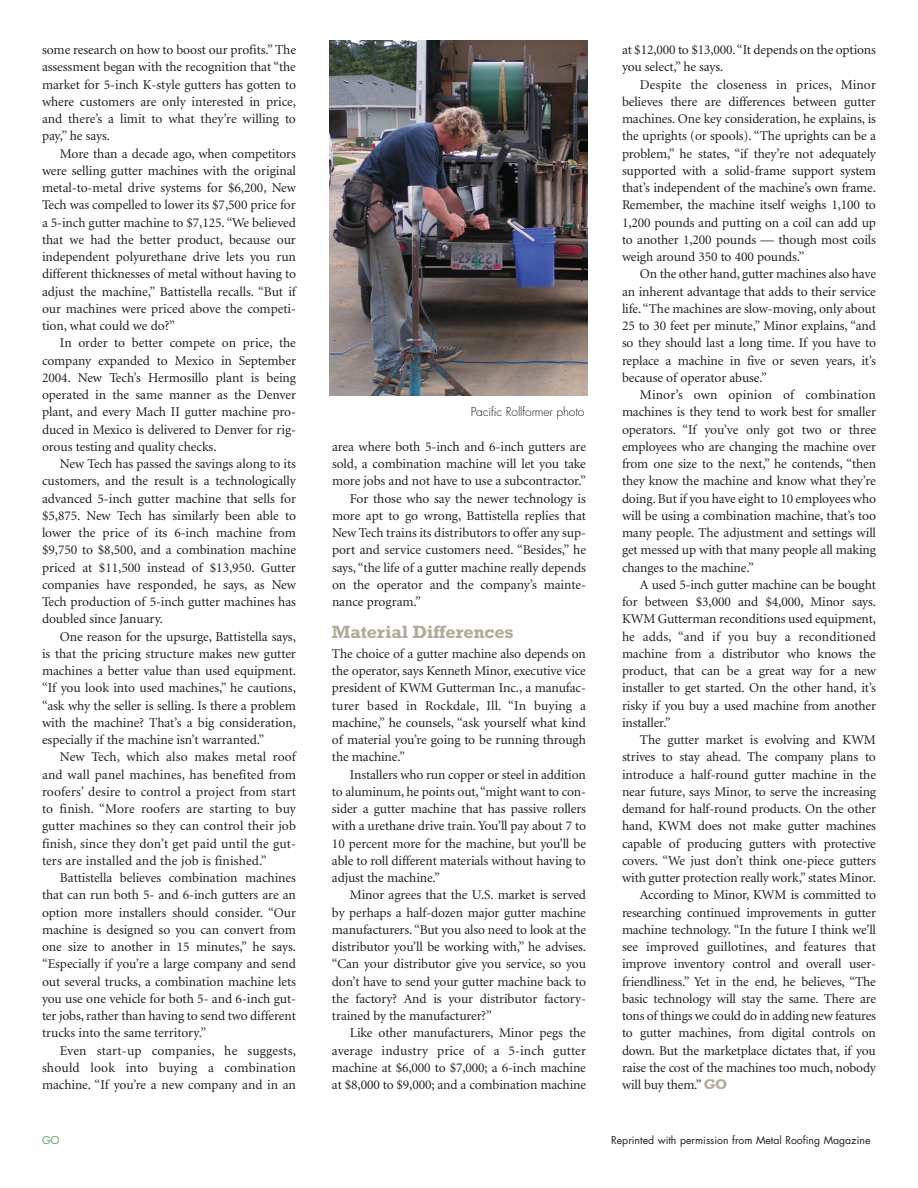
<style>
.page{position:relative;width:918px;height:1188px;background:#fff}
.page>*{position:absolute;margin:0;border:0;box-sizing:border-box;transform-origin:0 0}
.t1{font:700 18px "Rockwell";letter-spacing:-.01em;color:#b0aa97}
.t2{font:13.5px/17.2px "Minion";letter-spacing:-.01em;color:#231f20;text-align:justify}
.t3{font:300 12px "Futura";letter-spacing:-.015em;color:#231f20}
.t4{font:10.5px "Futura";color:#231f20}
.t5{font:10.5px "Futura";color:#5a9e62}
.s1{font-family:"Rockwell";font-weight:700;font-size:14.25px;color:#b0aa97}
</style>
<div class="page">
<img style="left:329px;top:40px;width:258px;height:356px">
<p class="t2" style="left:42px;top:42px;width:256px">some research on how to boost our profits.” The assessment began with the recognition that “the market for 5-inch K-style gutters has gotten to where customers are only interested in price, and there’s a limit to what they’re willing to pay,” he says.</p>
<p class="t2" style="left:42px;top:146px;width:256px;text-indent:18px">More than a decade ago, when competitors were selling gutter machines with the original metal-to-metal drive systems for $6,200, New Tech was compelled to lower its $7,500 price for a 5-inch gutter machine to $7,125. “We believed that we had the better product, because our independent polyurethane drive lets you run different thicknesses of metal without having to adjust the machine,” Battistella recalls. “But if our machines were priced above the competi&shy;tion, what could we do?”</p>
<p class="t2" style="left:42px;top:335px;width:256px;text-indent:18px">In order to better compete on price, the company expanded to Mexico in September 2004. New Tech’s Hermosillo plant is being operated in the same manner as the Denver plant, and every Mach II gutter machine pro&shy;duced in Mexico is delivered to Denver for rig&shy;orous testing and quality checks.</p>
<p class="t2" style="left:42px;top:456px;width:256px;text-indent:18px">New Tech has passed the savings along to its customers, and the result is a technologically advanced 5-inch gutter machine that sells for $5,875. New Tech has similarly been able to lower the price of its 6-inch machine from $9,750 to $8,500, and a combination machine priced at $11,500 instead of $13,950. Gutter companies have responded, he says, as New Tech production of 5-inch gutter machines has doubled since January.</p>
<p class="t2" style="left:42px;top:629px;width:256px;text-indent:18px">One reason for the upsurge, Battistella says, is that the pricing structure makes new gutter machines a better value than used equipment. “If you look into used machines,” he cautions, “ask why the seller is selling. Is there a problem with the machine? That’s a big consideration, especially if the machine isn’t warranted.”</p>
<p class="t2" style="left:42px;top:749px;width:256px;text-indent:18px">New Tech, which also makes metal roof and wall panel machines, has benefited from roofers’ desire to control a project from start to finish. “More roofers are starting to buy gutter machines so they can control their job finish, since they don’t get paid until the gut&shy;ters are installed and the job is finished.”</p>
<p class="t2" style="left:42px;top:870px;width:256px;text-indent:18px">Battistella believes combination machines that can run both 5- and 6-inch gutters are an option more installers should consider. “Our machine is designed so you can convert from one size to another in 15 minutes,” he says. “Especially if you’re a large company and send out several trucks, a combination machine lets you use one vehicle for both 5- and 6-inch gut&shy;ter jobs, rather than having to send two different trucks into the same territory.”</p>
<p class="t2" style="left:42px;top:1043px;width:256px;text-indent:18px">Even start-up companies, he suggests, should look into buying a combination machine. “If you’re a new company and in an</p>
<p class="t3" style="left:471px;top:406px;width:115px">Pacific Rollformer photo</p>
<p class="t2" style="left:332px;top:439px;width:256px">area where both 5-inch and 6-inch gutters are</p>
<p class="t2" style="left:332px;top:456px;width:255px">sold, a combination machine will let you take</p>
<p class="t2" style="left:332px;top:473px;width:255px">more jobs and not have to use a subcontractor.”</p>
<p class="t2" style="left:350px;top:491px;width:237px">For those who say the newer technology is</p>
<p class="t2" style="left:332px;top:508px;width:255px">more apt to go wrong, Battistella replies that</p>
<p class="t2" style="left:332px;top:525px;width:256px">New Tech trains its distributors to offer any sup-</p>
<p class="t2" style="left:332px;top:542px;width:256px">port and service customers need. “Besides,” he</p>
<p class="t2" style="left:332px;top:560px;width:255px">says, “the life of a gutter machine really depends</p>
<p class="t2" style="left:332px;top:577px;width:255px">on the operator and the company’s mainte-</p>
<p class="t2" style="left:332px;top:594px;width:91px">nance program.”</p>
<h1 class="t1" style="left:332px;top:625px;width:183px">Material Differences</h1>
<p class="t2" style="left:332px;top:646px;width:255px">The choice of a gutter machine also depends on the operator, says Kenneth Minor, executive vice president of KWM Gutterman Inc., a manufac&shy;turer based in Rockdale, Ill. “In buying a machine,” he counsels, “ask yourself what kind of material you’re going to be running through the machine.”</p>
<p class="t2" style="left:332px;top:767px;width:256px;text-indent:18px">Installers who run copper or steel in addition to aluminum, he points out,“might want to con&shy;sider a gutter machine that has passive rollers with a urethane drive train. You’ll pay about 7 to 10 percent more for the machine, but you’ll be able to roll different materials without having to adjust the machine.”</p>
<p class="t2" style="left:332px;top:887px;width:256px;text-indent:18px">Minor agrees that the U.S. market is served by perhaps a half-dozen major gutter machine manufacturers. “But you also need to look at the distributor you’ll be working with,” he advises. “Can your distributor give you service, so you don’t have to send your gutter machine back to the factory? And is your distributor factory&shy;trained by the manufacturer?”</p>
<p class="t2" style="left:332px;top:1025px;width:256px;text-indent:18px">Like other manufacturers, Minor pegs the average industry price of a 5-inch gutter machine at $6,000 to $7,000; a 6-inch machine at $8,000 to $9,000; and a combination machine</p>
<p class="t2" style="left:622px;top:42px;width:255px">at $12,000 to $13,000.“It depends on the options you select,” he says.</p>
<p class="t2" style="left:622px;top:77px;width:256px;text-indent:18px">Despite the closeness in prices, Minor believes there are differences between gutter machines. One key consideration, he explains, is the uprights (or spools). “The uprights can be a problem,” he states, “if they’re not adequately supported with a solid-frame support system that’s independent of the machine’s own frame.<br>Remember, the machine itself weighs 1,100 to 1,200 pounds and putting on a coil can add up to another 1,200 pounds — though most coils weigh around 350 to 400 pounds.”</p>
<p class="t2" style="left:622px;top:266px;width:256px;text-indent:18px">On the other hand, gutter machines also have an inherent advantage that adds to their service life. “The machines are slow-moving, only about 25 to 30 feet per minute,” Minor explains, “and so they should last a long time. If you have to replace a machine in five or seven years, it’s because of operator abuse.”</p>
<p class="t2" style="left:622px;top:387px;width:256px;text-indent:18px">Minor’s own opinion of combination machines is they tend to work best for smaller operators. “If you’ve only got two or three employees who are changing the machine over from one size to the next,” he contends, “then they know the machine and know what they’re doing. But if you have eight to 10 employees who will be using a combination machine, that’s too many people. The adjustment and settings will get messed up with that many people all making changes to the machine.”</p>
<p class="t2" style="left:622px;top:577px;width:256px;text-indent:18px">A used 5-inch gutter machine can be bought for between $3,000 and $4,000, Minor says.<br>KWM Gutterman reconditions used equipment, he adds, “and if you buy a reconditioned machine from a distributor who knows the product, that can be a great way for a new installer to get started. On the other hand, it’s risky if you buy a used machine from another installer.”</p>
<p class="t2" style="left:640px;top:732px;width:238px">The gutter market is evolving and KWM</p>
<p class="t2" style="left:622px;top:749px;width:255px">strives to stay ahead. The company plans to</p>
<p class="t2" style="left:622px;top:767px;width:256px">introduce a half-round gutter machine in the</p>
<p class="t2" style="left:622px;top:784px;width:256px">near future, says Minor, to serve the increasing</p>
<p class="t2" style="left:622px;top:801px;width:255px">demand for half-round products. On the other</p>
<p class="t2" style="left:622px;top:818px;width:255px">hand, KWM does not make gutter machines</p>
<p class="t2" style="left:622px;top:836px;width:255px">capable of producing gutters with protective</p>
<p class="t2" style="left:622px;top:853px;width:256px">covers. “We just don’t think one-piece gutters</p>
<p class="t2" style="left:622px;top:870px;width:255px">with gutter protection really work,” states Minor.</p>
<p class="t2" style="left:640px;top:887px;width:237px">According to Minor, KWM is committed to</p>
<p class="t2" style="left:622px;top:905px;width:255px">researching continued improvements in gutter</p>
<p class="t2" style="left:622px;top:922px;width:255px">machine technology. “In the future I think we’ll</p>
<p class="t2" style="left:622px;top:939px;width:256px">see improved guillotines, and features that</p>
<p class="t2" style="left:622px;top:956px;width:255px">improve inventory control and overall user-</p>
<p class="t2" style="left:622px;top:974px;width:255px">friendliness.” Yet in the end, he believes, “The</p>
<p class="t2" style="left:622px;top:991px;width:256px">basic technology will stay the same. There are</p>
<p class="t2" style="left:622px;top:1008px;width:255px">tons of things we could do in adding new features</p>
<p class="t2" style="left:622px;top:1025px;width:255px">to gutter machines, from digital controls on</p>
<p class="t2" style="left:622px;top:1043px;width:255px">down. But the marketplace dictates that, if you</p>
<p class="t2" style="left:622px;top:1060px;width:255px">raise the cost of the machines too much, nobody</p>
<p class="t2" style="left:622px;top:1077px;width:107px">will buy them.” <span class="s1">GO</span></p>
<p class="t5" style="left:42px;top:1135px;width:19px">GO</p>
<p class="t4" style="left:611px;top:1135px;width:261px">Reprinted with permission from Metal Roofing Magazine</p>
</div>
